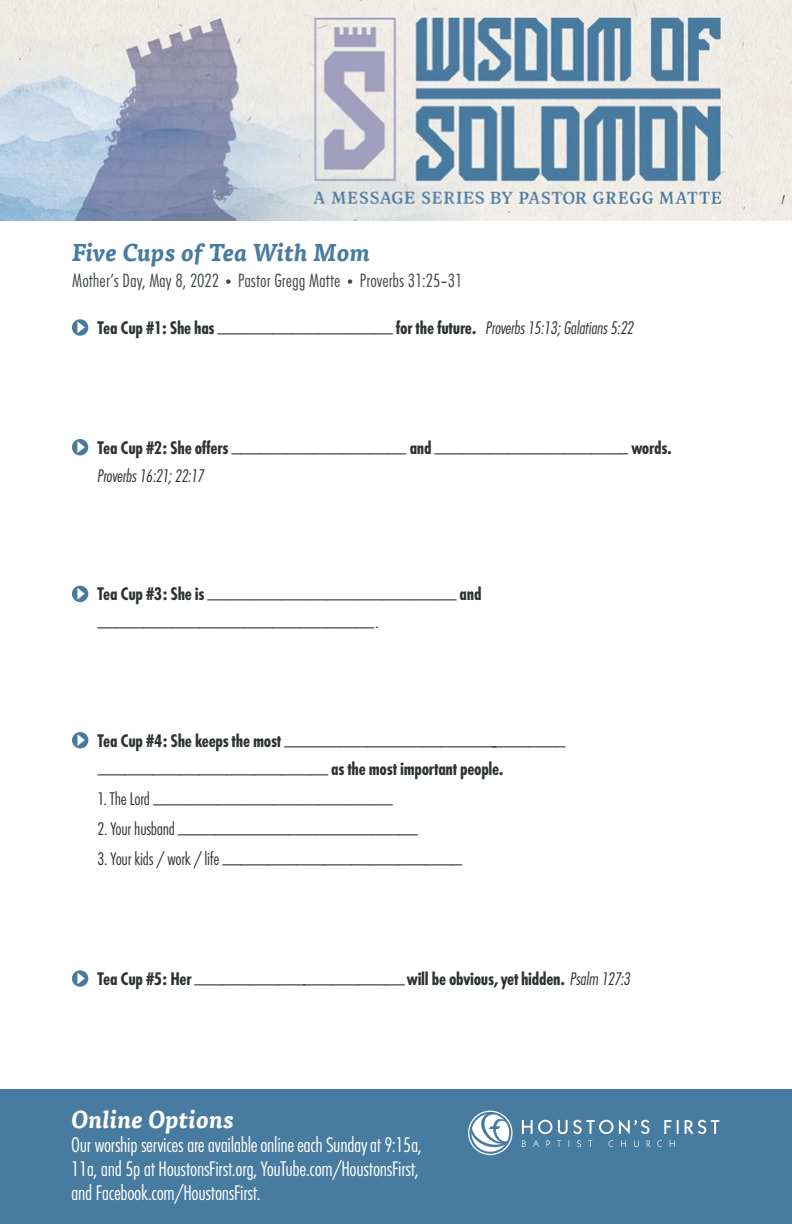
<style>
.page{position:relative;width:792px;height:1224px;background:#fff}
.page>*{position:absolute;margin:0;border:0;box-sizing:border-box;transform-origin:0 0}
.t1{font:italic 700 24px "Tisa Pro";letter-spacing:.015em;color:#487ba0}
.t2{font:italic 700 24px "Tisa Pro";letter-spacing:.02em;color:#fff}
.t3{font:300 22px/24px "Futura Con";letter-spacing:-.015em;color:#fff}
.t4{font:300 20px "Futura Con";color:#414749}
.t5{font:300 19px/28px "Futura Con";letter-spacing:-.015em;color:#2d3234}
.t6{font:700 19px "Futura Con";letter-spacing:-.015em;color:#2d3234}
.s1{font-size:16px}
.s2{font-weight:300}
.s3{font-weight:300;font-style:italic}
.s4{font-weight:700}
.s5{font-style:italic}
</style>
<div class="page">
<div style="left:0;top:1090px;width:792px;height:134px;background:#487ba0"></div>
<svg style="left:468px;top:1111px;width:45px;height:44px"></svg>
<svg style="left:522px;top:1120px;width:30px;height:14px"></svg>
<svg style="left:558px;top:1120px;width:55px;height:14px"></svg>
<svg style="left:619px;top:1120px;width:30px;height:14px"></svg>
<svg style="left:664px;top:1120px;width:15px;height:14px"></svg>
<svg style="left:685px;top:1120px;width:34px;height:14px"></svg>
<svg style="left:522px;top:1140px;width:4px;height:7px"></svg>
<svg style="left:533px;top:1140px;width:6px;height:7px"></svg>
<svg style="left:547px;top:1140px;width:3px;height:7px"></svg>
<svg style="left:557px;top:1140px;width:4px;height:7px"></svg>
<svg style="left:577px;top:1140px;width:4px;height:7px"></svg>
<svg style="left:609px;top:1140px;width:4px;height:7px"></svg>
<svg style="left:621px;top:1140px;width:5px;height:7px"></svg>
<svg style="left:634px;top:1140px;width:5px;height:7px"></svg>
<svg style="left:647px;top:1140px;width:3px;height:7px"></svg>
<svg style="left:657px;top:1140px;width:5px;height:7px"></svg>
<svg style="left:670px;top:1140px;width:5px;height:7px"></svg>
<svg style="left:72px;top:319px;width:16px;height:17px"></svg>
<svg style="left:72px;top:439px;width:16px;height:16px"></svg>
<svg style="left:72px;top:586px;width:16px;height:16px"></svg>
<svg style="left:72px;top:970px;width:16px;height:17px"></svg>
<svg style="left:72px;top:732px;width:16px;height:16px"></svg>
<img style="left:0;top:0;width:792px;height:220px">
<p class="t1" style="left:72px;top:233px;width:300px">Five Cups of Tea With Mom</p>
<p class="t4" style="left:72px;top:268px;width:392px">Mother’s Day, May 8, 2022 <span class="s1">•</span> Pastor Gregg Matte <span class="s1">•</span> Proverbs 31:25–31</p>
<p class="t6" style="left:98px;top:317px;width:538px">Tea Cup #1: She has <span class="s2">___________________</span> for the future. <span class="s3">Proverbs 15:13; Galatians 5:22</span></p>
<p class="t5" style="left:98px;top:431px;width:576px;line-height:30px"><span class="s4">Tea Cup #2: She offers</span> ___________________ <span class="s4">and</span> _____________________ <span class="s4">words.<br></span><span class="s5">Proverbs 16:21; 22:17</span></p>
<p class="t5" style="left:98px;top:578px;width:386px"><span class="s4">Tea Cup #3: She is</span> ___________________________ <span class="s4">and </span>______________________________.</p>
<p class="t5" style="left:98px;top:725px;width:470px"><span class="s4">Tea Cup #4: She keeps the most</span> _______________________________ _________________________ <span class="s4">as the most important people.</span></p>
<p class="t5" style="left:98px;top:783px;width:297px">1. The Lord __________________________</p>
<p class="t5" style="left:98px;top:813px;width:322px">2. Your husband __________________________</p>
<p class="t5" style="left:98px;top:843px;width:366px">3. Your kids / work / life __________________________</p>
<p class="t6" style="left:98px;top:968px;width:535px">Tea Cup #5: Her <span class="s2">_______________________</span> will be obvious, yet hidden. <span class="s3">Psalm 127:3</span></p>
<p class="t2" style="left:71px;top:1100px;width:164px">Online Options</p>
<p class="t3" style="left:71px;top:1133px;width:352px">Our worship services are available online each Sunday at 9:15a,<br>11a, and 5p at HoustonsFirst.org, YouTube.com/HoustonsFirst, and Facebook.com/HoustonsFirst.</p>
</div>
